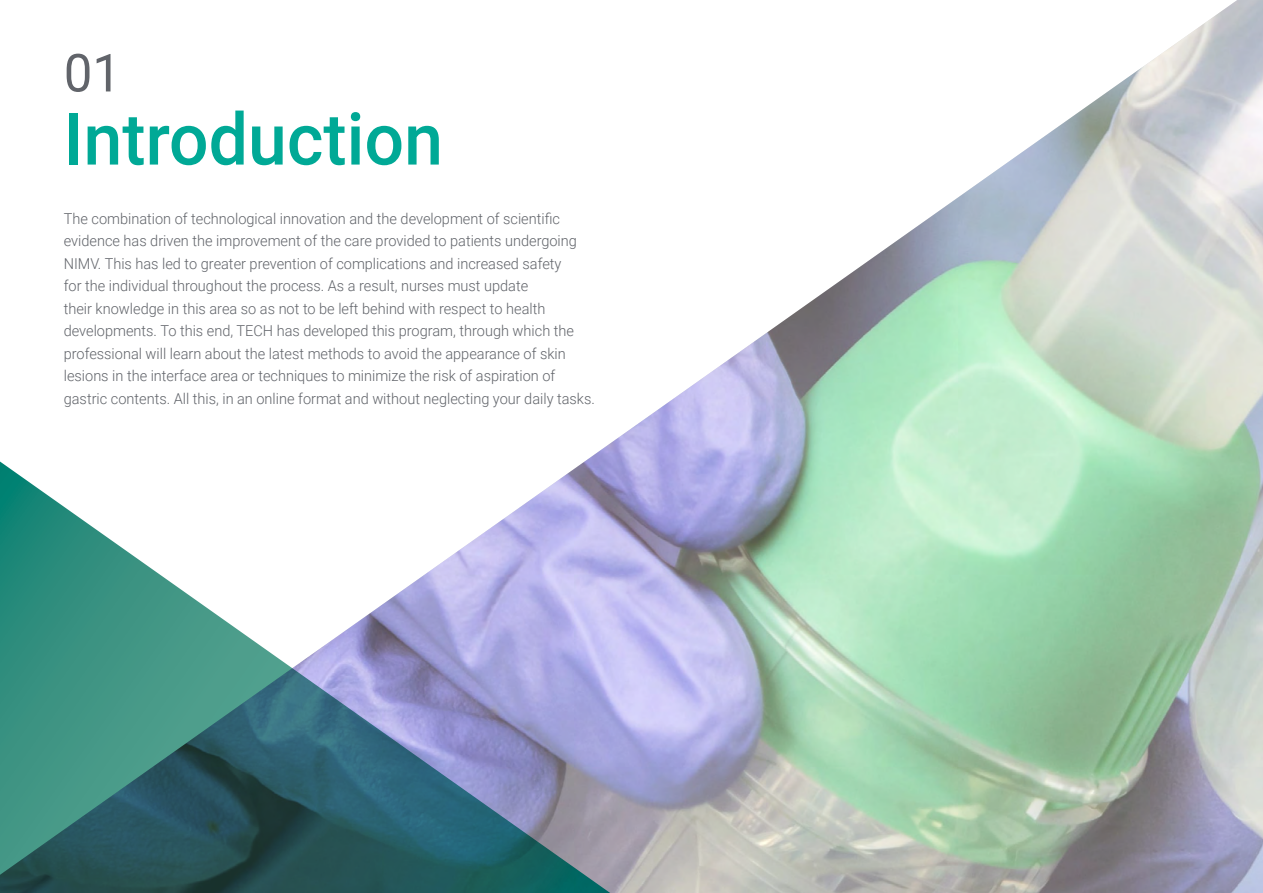
<style>
.page{position:relative;width:1263px;height:893px;background:#fff}
.page>*{position:absolute;margin:0;border:0;box-sizing:border-box;transform-origin:0 0}
.t1{font:500 72px "Roboto";color:#00a996}
.t2{font:52.5px "Roboto";color:#61646a}
.t3{font:300 15px/22.5px "Roboto";color:#61646a}
</style>
<div class="page">
<img style="left:607px;top:0;width:656px;height:893px">
<svg style="left:0;top:446px;width:640px;height:447px"></svg>
<h2 class="t2" style="left:64px;top:36px;width:59px">01</h2>
<h1 class="t1" style="left:64px;top:89px;width:381px">Introduction</h1>
<p class="t3" style="left:64px;top:207px;width:533px">The combination of technological innovation and the development of scientific evidence has driven the improvement of the care provided to patients undergoing NIMV. This has led to greater prevention of complications and increased safety<br>for the individual throughout the process. As a result, nurses must update<br>their knowledge in this area so as not to be left behind with respect to health developments. To this end, TECH has developed this program, through which the professional will learn about the latest methods to avoid the appearance of skin lesions in the interface area or techniques to minimize the risk of aspiration of gastric contents. All this, in an online format and without neglecting your daily tasks.</p>
</div>
